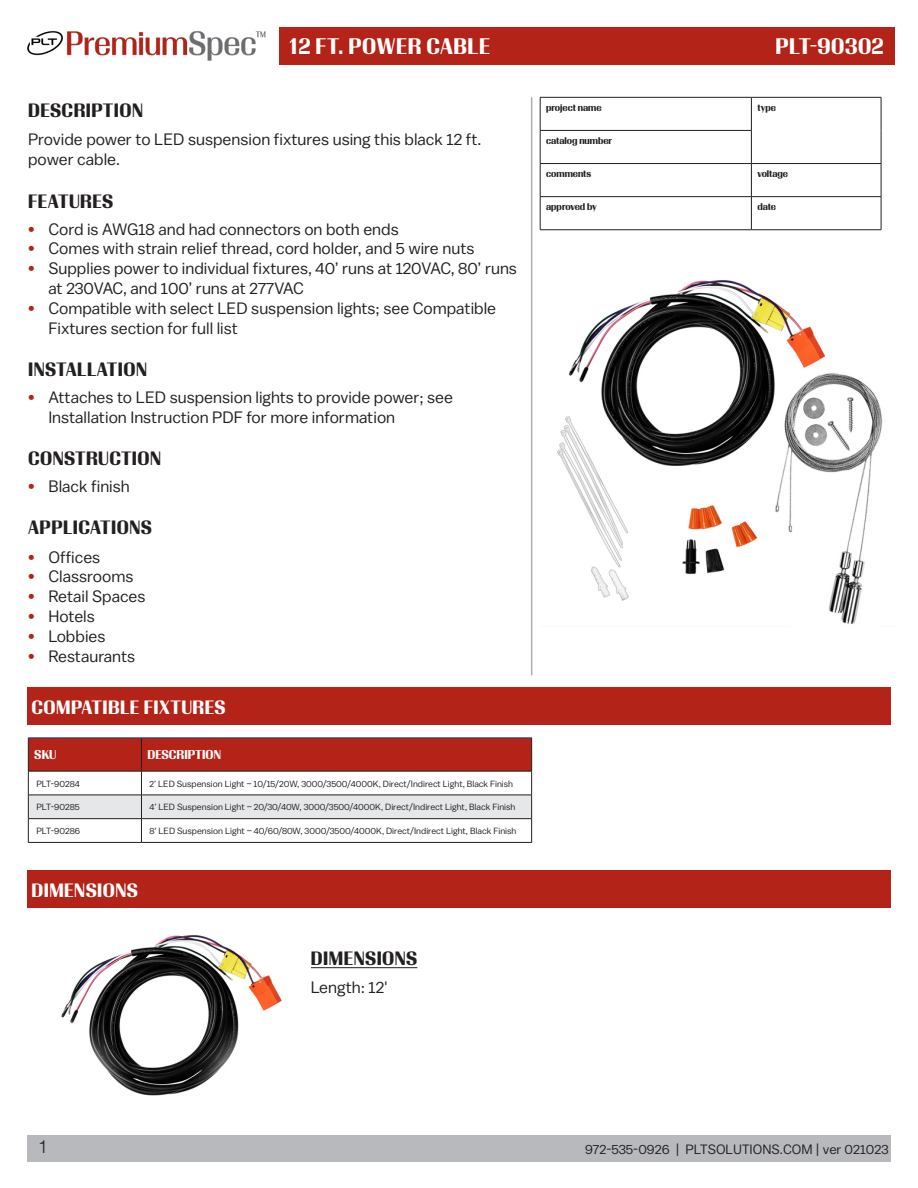
<style>
.page{position:relative;width:918px;height:1188px;background:#fff}
.page>*{position:absolute;margin:0;border:0;box-sizing:border-box;transform-origin:0 0}
.t1{font:700 21px "Timonium";letter-spacing:.025em;color:#fff}
.t2{font:700 18px "Timonium";letter-spacing:.025em;color:#231f20}
.t3{font:700 18px "Timonium";letter-spacing:.025em;color:#fff}
.t4{font:300 18px "Helvetica";color:#231f20}
.PLT_Body{font:16.5px/19.8px "Balto";color:#231f20}
.t5{font:13.5px "Balto";color:#231f20}
.t6{font:700 12px "Timonium";color:#fff}
.Paragraph_Style_1{font:9px "Balto";color:#231f20}
.t7{font:700 9px "Timonium";color:#231f20}
.s1{color:#b32317}
</style>
<div class="page">
<div style="left:27px;top:1135px;width:864px;height:27px;background:#b8b9bc"></div>
<div style="left:279px;top:27px;width:616px;height:37px;background:#b32317"></div>
<hr style="left:531px;top:97px;width:1px;height:578px;background:#aeafb3">
<hr style="left:540px;top:97px;width:211px;height:1px;background:#231f20">
<hr style="left:540px;top:98px;width:1px;height:32px;background:#231f20">
<hr style="left:751px;top:97px;width:130px;height:1px;background:#231f20">
<hr style="left:751px;top:98px;width:1px;height:32px;background:#231f20">
<hr style="left:881px;top:98px;width:1px;height:32px;background:#231f20">
<hr style="left:540px;top:130px;width:212px;height:1px;background:#231f20">
<hr style="left:540px;top:131px;width:1px;height:32px;background:#231f20">
<hr style="left:751px;top:131px;width:1px;height:32px;background:#231f20">
<hr style="left:881px;top:130px;width:1px;height:33px;background:#231f20">
<hr style="left:540px;top:163px;width:211px;height:1px;background:#231f20">
<hr style="left:540px;top:164px;width:1px;height:32px;background:#231f20">
<hr style="left:751px;top:163px;width:130px;height:1px;background:#231f20">
<hr style="left:751px;top:164px;width:1px;height:32px;background:#231f20">
<hr style="left:881px;top:164px;width:1px;height:32px;background:#231f20">
<hr style="left:540px;top:196px;width:211px;height:1px;background:#231f20">
<hr style="left:540px;top:197px;width:1px;height:33px;background:#231f20">
<hr style="left:751px;top:196px;width:130px;height:1px;background:#231f20">
<hr style="left:751px;top:197px;width:1px;height:33px;background:#231f20">
<hr style="left:881px;top:197px;width:1px;height:33px;background:#231f20">
<hr style="left:540px;top:229px;width:211px;height:1px;background:#231f20">
<hr style="left:751px;top:229px;width:130px;height:1px;background:#231f20">
<svg style="left:28px;top:739px;width:504px;height:103px"></svg>
<hr style="left:28px;top:842px;width:113px;height:1px;background:#231f20">
<hr style="left:141px;top:842px;width:391px;height:1px;background:#231f20">
<hr style="left:28px;top:738px;width:113px;height:1px;background:#253f8e">
<hr style="left:141px;top:738px;width:391px;height:1px;background:#253f8e">
<div style="left:27px;top:687px;width:864px;height:37px;background:#b32317"></div>
<div style="left:27px;top:870px;width:864px;height:37px;background:#b32317"></div>
<hr style="left:311px;top:967px;width:106px;height:1px;background:#231f20">
<img style="left:27px;top:31px;width:239px;height:30px">
<img style="left:557px;top:280px;width:326px;height:344px">
<img style="left:61px;top:935px;width:221px;height:161px">
<p class="t1" style="left:290px;top:34px;width:202px">12 FT. POWER CABLE</p>
<p class="t1" style="left:776px;top:34px;width:109px">PLT-90302</p>
<p class="t2" style="left:28px;top:99px;width:116px">DESCRIPTION</p>
<p class="PLT_Body" style="left:28px;top:129px;width:455px">Provide power to LED suspension fixtures using this black 12 ft. power cable.</p>
<p class="t2" style="left:28px;top:190px;width:87px">FEATURES</p>
<p class="PLT_Body" style="left:28px;top:219px;width:372px"><span class="s1">•</span> Cord is AWG18 and had connectors on both ends</p>
<p class="PLT_Body" style="left:28px;top:238px;width:448px"><span class="s1">•</span> Comes with strain relief thread, cord holder, and 5 wire nuts</p>
<p class="PLT_Body" style="left:48px;top:258px;width:470px;text-indent:-20px"><span class="s1">•</span> Supplies power to individual fixtures, 40’ runs at 120VAC, 80’ runs at 230VAC, and 100’ runs at 277VAC</p>
<p class="PLT_Body" style="left:48px;top:298px;width:449px;text-indent:-20px"><span class="s1">•</span> Compatible with select LED suspension lights; see Compatible<br>Fixtures section for full list</p>
<p class="t2" style="left:28px;top:359px;width:120px">INSTALLATION</p>
<p class="PLT_Body" style="left:48px;top:387px;width:406px;text-indent:-20px"><span class="s1">•</span> Attaches to LED suspension lights to provide power; see<br>Installation Instruction PDF for more information</p>
<p class="t2" style="left:28px;top:448px;width:134px">CONSTRUCTION</p>
<p class="PLT_Body" style="left:28px;top:476px;width:103px"><span class="s1">•</span> Black finish</p>
<p class="t2" style="left:28px;top:517px;width:125px">APPLICATIONS</p>
<p class="PLT_Body" style="left:28px;top:546px;width:74px"><span class="s1">•</span> Offices</p>
<p class="PLT_Body" style="left:28px;top:566px;width:107px"><span class="s1">•</span> Classrooms</p>
<p class="PLT_Body" style="left:28px;top:586px;width:119px"><span class="s1">•</span> Retail Spaces</p>
<p class="PLT_Body" style="left:28px;top:606px;width:68px"><span class="s1">•</span> Hotels</p>
<p class="PLT_Body" style="left:28px;top:626px;width:79px"><span class="s1">•</span> Lobbies</p>
<p class="PLT_Body" style="left:28px;top:645px;width:109px"><span class="s1">•</span> Restaurants</p>
<p class="t3" style="left:32px;top:697px;width:196px">COMPATIBLE FIXTURES</p>
<p class="t6" style="left:34px;top:748px;width:24px">SKU</p>
<p class="t6" style="left:147px;top:748px;width:75px">DESCRIPTION</p>
<p class="Paragraph_Style_1" style="left:36px;top:778px;width:45px">PLT-90284</p>
<p class="Paragraph_Style_1" style="left:150px;top:778px;width:365px">2’ LED Suspension Light – 10/15/20W, 3000/3500/4000K, Direct/Indirect Light, Black Finish</p>
<p class="Paragraph_Style_1" style="left:36px;top:802px;width:45px">PLT-90285</p>
<p class="Paragraph_Style_1" style="left:150px;top:802px;width:367px">4’ LED Suspension Light – 20/30/40W, 3000/3500/4000K, Direct/Indirect Light, Black Finish</p>
<p class="Paragraph_Style_1" style="left:36px;top:826px;width:45px">PLT-90286</p>
<p class="Paragraph_Style_1" style="left:150px;top:826px;width:368px">8’ LED Suspension Light – 40/60/80W, 3000/3500/4000K, Direct/Indirect Light, Black Finish</p>
<p class="t3" style="left:32px;top:879px;width:108px">DIMENSIONS</p>
<p class="t2" style="left:311px;top:948px;width:108px">DIMENSIONS</p>
<p class="PLT_Body" style="left:311px;top:977px;width:78px">Length: 12'</p>
<p class="t7" style="left:546px;top:102px;width:57px">project name</p>
<p class="t7" style="left:757px;top:102px;width:20px">type</p>
<p class="t7" style="left:546px;top:135px;width:67px">catalog number</p>
<p class="t7" style="left:546px;top:168px;width:47px">comments</p>
<p class="t7" style="left:757px;top:168px;width:32px">voltage</p>
<p class="t7" style="left:546px;top:201px;width:52px">approved by</p>
<p class="t7" style="left:757px;top:201px;width:20px">date</p>
<p class="t4" style="left:38px;top:1132px;width:12px">1</p>
<p class="t5" style="left:585px;top:1141px;width:305px">972-535-0926 | PLTSOLUTIONS.COM | ver 021023</p>
</div>
